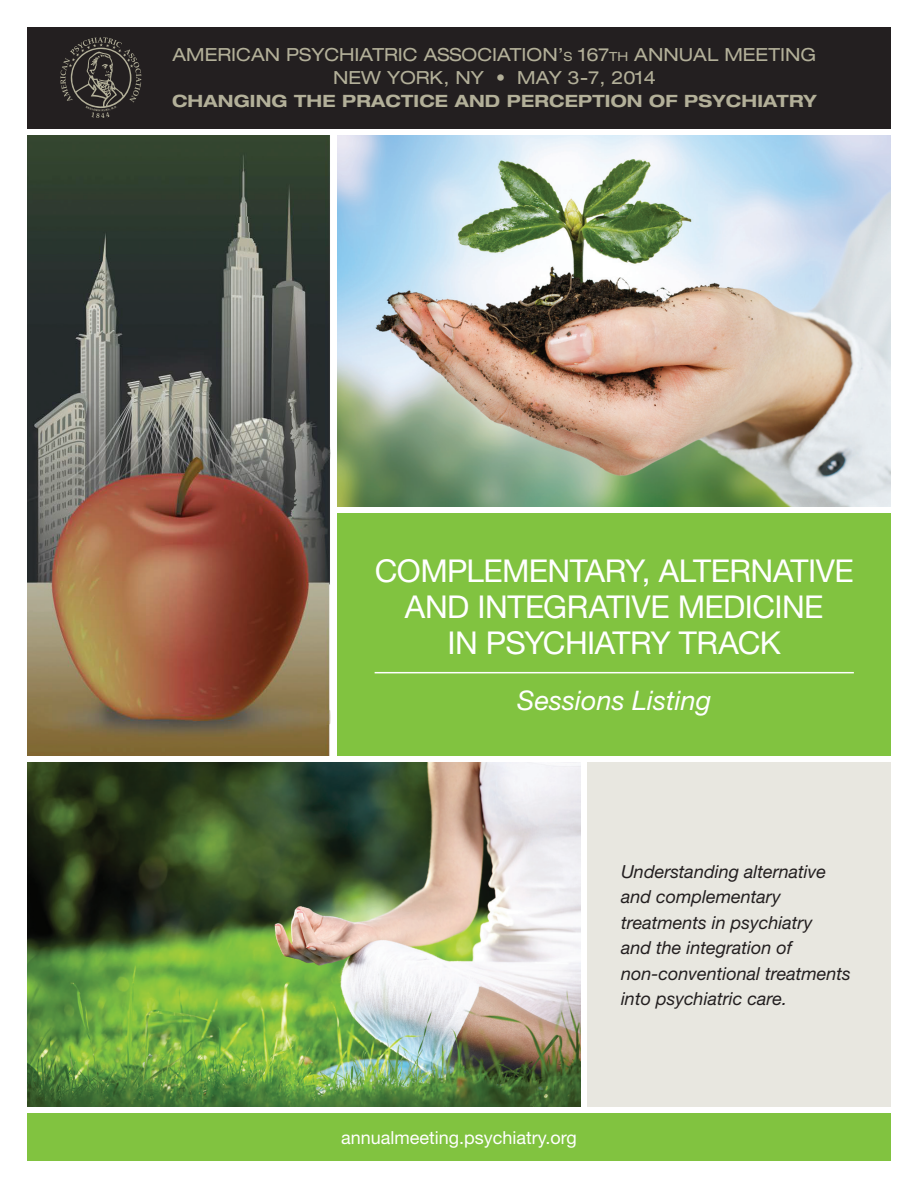
<style>
.page{position:relative;width:918px;height:1188px;background:#fff}
.page>*{position:absolute;margin:0;border:0;box-sizing:border-box;transform-origin:0 0}
.t1{font:31.5px/36px "Helvetica Neue LT Std";letter-spacing:-.015em;color:#fff;text-align:center}
.t2{font:italic 27px "Helvetica Neue LT Std";color:#fff}
.t3{font:expanded 18.15px "Helvetica Neue LT Std";color:#b3b099}
.t4{font:italic 18px/25.5px "Helvetica Neue LT Std";color:#231f20}
.t5{font:18px "Helvetica Neue LT Std";color:#fff}
.t6{font:700 expanded 16.95px "Helvetica Neue LT Std";letter-spacing:.01em;color:#b3b099}
.s1{font-size:12.6px}
</style>
<div class="page">
<img style="left:27px;top:135px;width:304px;height:621px">
<div style="left:587px;top:763px;width:304px;height:344px;background:#e8e7e0"></div>
<img style="left:338px;top:135px;width:553px;height:371px">
<img style="left:27px;top:763px;width:553px;height:344px">
<div style="left:338px;top:513px;width:553px;height:243px;background:#81c340"></div>
<div style="left:27px;top:27px;width:864px;height:101px;background:#231f20"></div>
<svg style="left:60px;top:37px;width:81px;height:81px"></svg>
<div style="left:27px;top:1114px;width:864px;height:47px;background:#81c340"></div>
<hr style="left:375px;top:672px;width:479px;height:1px;background:#fff">
<p class="t3" style="left:173px;top:44px;width:645px">AMERICAN PSYCHIATRIC ASSOCIATION’<span class="s1">s</span> 167<span class="s1">th</span> ANNUAL MEETING</p>
<p class="t3" style="left:333px;top:67px;width:324px">NEW YORK, NY • MAY 3-7, 2014</p>
<p class="t6" style="left:172px;top:90px;width:646px">CHANGING THE PRACTICE AND PERCEPTION OF PSYCHIATRY</p>
<p class="t1" style="left:375px;top:552px;width:481px">COMPLEMENTARY, ALTERNATIVE<br>AND INTEGRATIVE MEDICINE<br>IN PSYCHIATRY TRACK</p>
<p class="t2" style="left:517px;top:684px;width:195px">Sessions Listing</p>
<p class="t4" style="left:621px;top:858px;width:231px">Understanding alternative and complementary treatments in psychiatry<br>and the integration of non-conventional treatments into psychiatric care.</p>
<p class="t5" style="left:341px;top:1127px;width:237px">annualmeeting.psychiatry.org</p>
</div>
